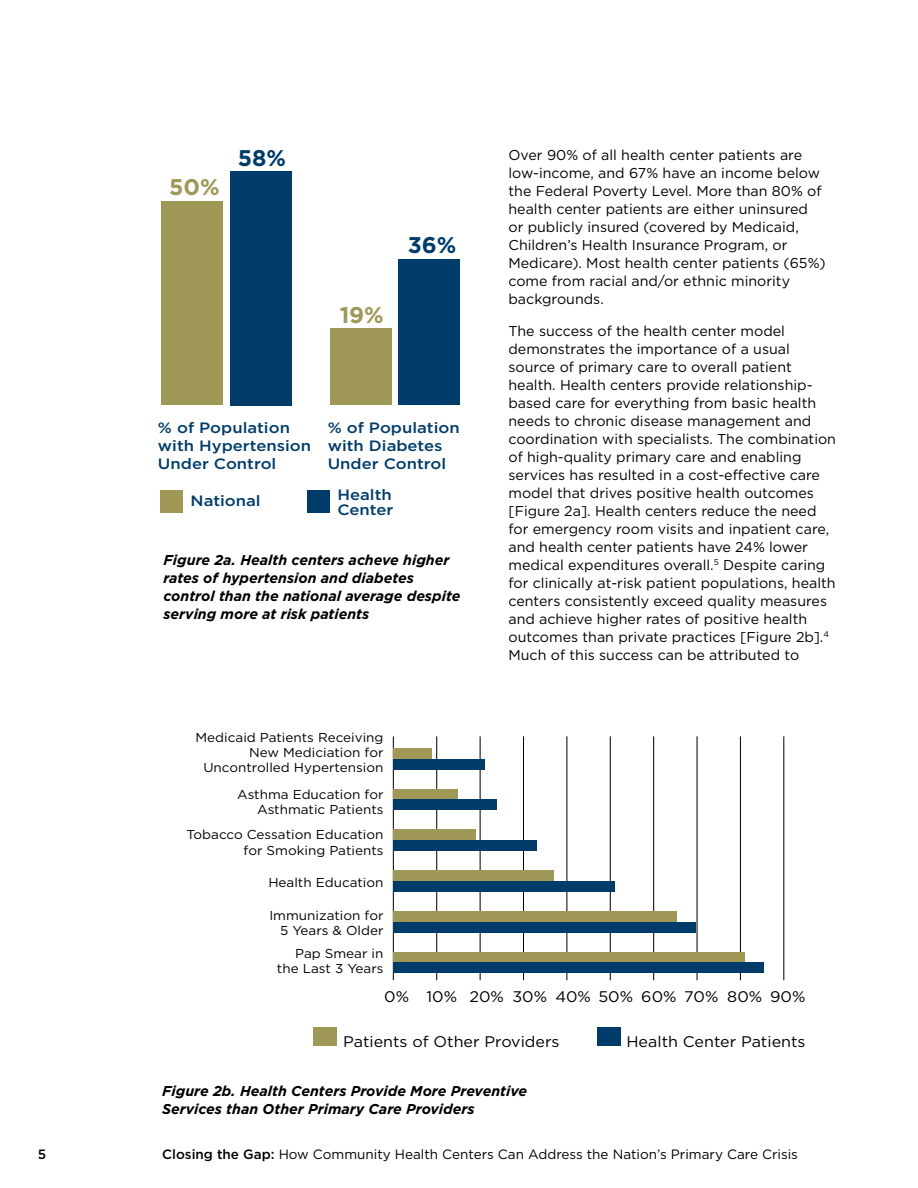
<style>
.page{position:relative;width:918px;height:1188px;background:#fff}
.page>*{position:absolute;margin:0;border:0;box-sizing:border-box;transform-origin:0 0}
.t1{font:700 22.65px "Gotham HTF";color:#9f9857}
.t2{font:700 22.65px "Gotham HTF";color:#003c6a}
.t3{font:15.3px "Gotham HTF";color:#000;scale:1.05 1}
.t4{font:500 15px/18px "Gotham HTF";color:#003c6a;scale:1.11 1}
.t5{font:14.25px/18px "Gotham HTF";color:#000}
.t6{font:italic 700 14.25px/18px "Gotham HTF";color:#000}
.t7{font:13.5px "Gotham HTF";color:#000}
.t8{font:500 13.5px "Gotham HTF";color:#000}
.t9{font:12.9px/15.1px "Gotham HTF";color:#000;text-align:right;scale:1.05 1}
.s1{font-weight:500}
</style>
<div class="page">
<hr style="left:393px;top:736px;width:1px;height:244px;background:#000">
<hr style="left:436px;top:736px;width:1px;height:244px;background:#000">
<hr style="left:480px;top:736px;width:1px;height:244px;background:#000">
<hr style="left:523px;top:736px;width:1px;height:244px;background:#000">
<hr style="left:567px;top:736px;width:1px;height:244px;background:#000">
<hr style="left:610px;top:736px;width:1px;height:244px;background:#000">
<hr style="left:653px;top:736px;width:1px;height:244px;background:#000">
<hr style="left:697px;top:736px;width:1px;height:244px;background:#000">
<hr style="left:740px;top:736px;width:1px;height:244px;background:#000">
<hr style="left:784px;top:736px;width:1px;height:244px;background:#000">
<div style="left:393px;top:748px;width:38px;height:11px;background:#9f9857"></div>
<div style="left:393px;top:759px;width:91px;height:10px;background:#003c6a"></div>
<div style="left:393px;top:789px;width:65px;height:10px;background:#9f9857"></div>
<div style="left:393px;top:799px;width:104px;height:11px;background:#003c6a"></div>
<div style="left:393px;top:829px;width:83px;height:11px;background:#9f9857"></div>
<div style="left:393px;top:840px;width:143px;height:11px;background:#003c6a"></div>
<div style="left:393px;top:870px;width:161px;height:11px;background:#9f9857"></div>
<div style="left:393px;top:881px;width:222px;height:11px;background:#003c6a"></div>
<div style="left:393px;top:911px;width:283px;height:11px;background:#9f9857"></div>
<div style="left:393px;top:922px;width:303px;height:11px;background:#003c6a"></div>
<div style="left:393px;top:952px;width:352px;height:11px;background:#9f9857"></div>
<div style="left:393px;top:963px;width:371px;height:10px;background:#003c6a"></div>
<div style="left:313px;top:1028px;width:24px;height:18px;background:#9f9857"></div>
<div style="left:598px;top:1028px;width:23px;height:18px;background:#003c6a"></div>
<div style="left:399px;top:260px;width:61px;height:145px;background:#003c6a"></div>
<div style="left:330px;top:328px;width:62px;height:77px;background:#9f9857"></div>
<div style="left:230px;top:171px;width:61px;height:234px;background:#003c6a"></div>
<div style="left:161px;top:201px;width:62px;height:204px;background:#9f9857"></div>
<div style="left:160px;top:490px;width:23px;height:22px;background:#9f9857"></div>
<div style="left:308px;top:490px;width:22px;height:22px;background:#003c6a"></div>
<h1 class="t1" style="left:169px;top:174px;width:52px">50%</h1>
<h1 class="t2" style="left:238px;top:145px;width:50px">58%</h1>
<h1 class="t1" style="left:340px;top:302px;width:46px">19%</h1>
<h1 class="t2" style="left:408px;top:232px;width:50px">36%</h1>
<p class="t4" style="left:158px;top:418px;width:140px">% of Population with Hypertension<br>Under Control</p>
<p class="t4" style="left:328px;top:418px;width:120px">% of Population with Diabetes<br>Under Control</p>
<p class="t4" style="left:191px;top:491px;width:65px">National</p>
<p class="t4" style="left:337px;top:487px;width:52px;line-height:15px">Health<br>Center</p>
<p class="t6" style="left:164px;top:551px;width:298px">Figure 2a. Health centers acheve higher rates of hypertension and diabetes control than the national average despite serving more at risk patients</p>
<p class="t9" style="left:196px;top:729px;width:181px">Medicaid Patients Receiving<br>New Mediciation for<br>Uncontrolled Hypertension</p>
<p class="t9" style="left:237px;top:786px;width:141px">Asthma Education for<br>Asthmatic Patients</p>
<p class="t9" style="left:186px;top:827px;width:189px">Tobacco Cessation Education for Smoking Patients</p>
<p class="t9" style="left:268px;top:874px;width:111px">Health Education</p>
<p class="t9" style="left:269px;top:908px;width:110px">Immunization for<br>5 Years &amp; Older</p>
<p class="t9" style="left:277px;top:946px;width:103px">Pap Smear in the Last 3 Years</p>
<p class="t5" style="left:508px;top:146px;width:319px">Over 90% of all health center patients are low-income, and 67% have an income below the Federal Poverty Level. More than 80% of health center patients are either uninsured or publicly insured (covered by Medicaid, Children’s Health Insurance Program, or Medicare). Most health center patients (65%) come from racial and/or ethnic minority backgrounds.</p>
<p class="t5" style="left:508px;top:322px;width:329px">The success of the health center model demonstrates the importance of a usual source of primary care to overall patient health. Health centers provide relationship&shy;based care for everything from basic health needs to chronic disease management and coordination with specialists. The combination of high-quality primary care and enabling services has resulted in a cost-effective care model that drives positive health outcomes [Figure 2a]. Health centers reduce the need for emergency room visits and inpatient care, and health center patients have 24% lower medical expenditures overall.<sup>5</sup> Despite caring for clinically at-risk patient populations, health centers consistently exceed quality measures and achieve higher rates of positive health outcomes than private practices [Figure 2b].<sup>4<br></sup>Much of this success can be attributed to</p>
<p class="t3" style="left:384px;top:988px;width:403px">0% 10% 20% 30% 40% 50% 60% 70% 80% 90%</p>
<p class="t3" style="left:343px;top:1033px;width:208px">Patients of Other Providers</p>
<p class="t3" style="left:626px;top:1033px;width:172px">Health Center Patients</p>
<p class="t6" style="left:162px;top:1081px;width:367px">Figure 2b. Health Centers Provide More Preventive<br>Services than Other Primary Care Providers</p>
<p class="t8" style="left:38px;top:1146px;width:10px">5</p>
<p class="t7" style="left:162px;top:1147px;width:637px"><span class="s1">Closing the Gap:</span> How Community Health Centers Can Address the Nation’s Primary Care Crisis</p>
</div>
